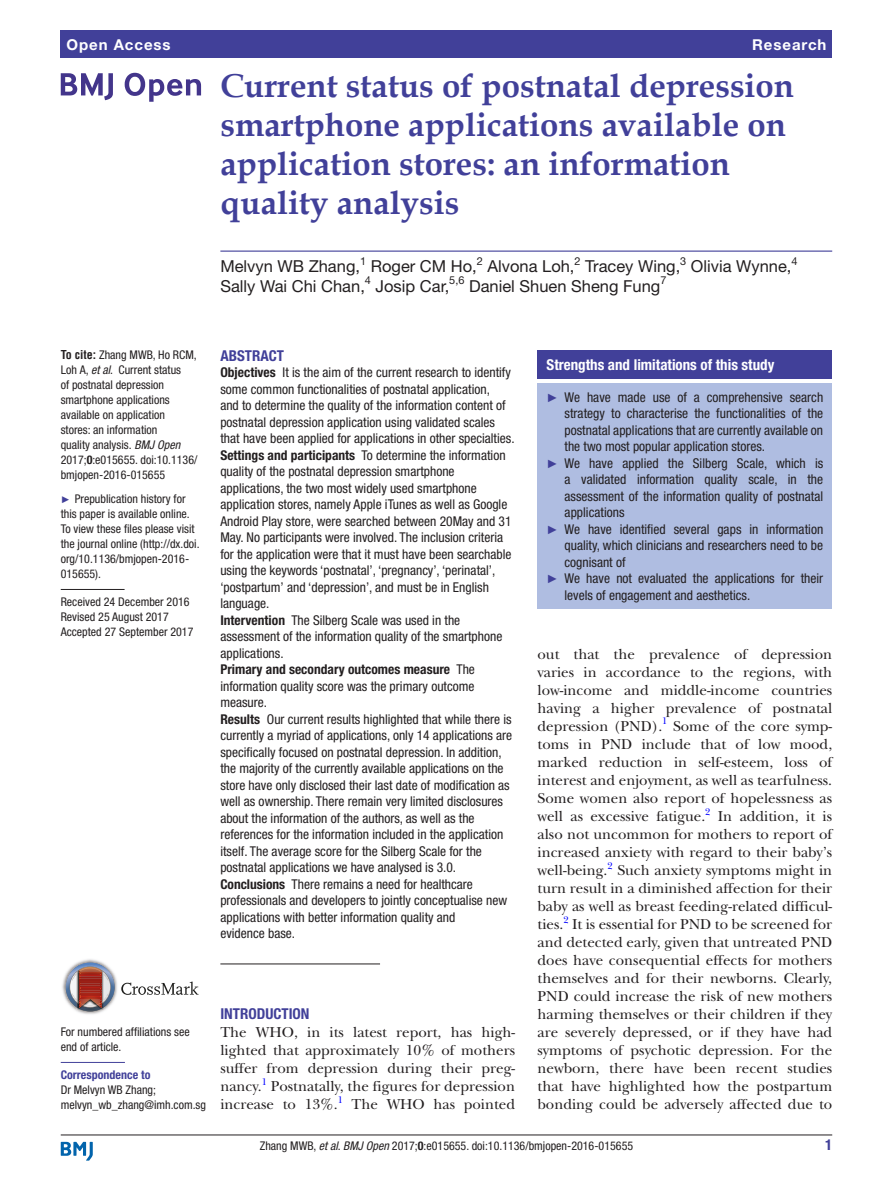
<style>
.page{position:relative;width:893px;height:1191px;background:#fff}
.page>*{position:absolute;margin:0;border:0;box-sizing:border-box;transform-origin:0 0}
.t1{font:700 33px/39px "Book Antiqua";color:#414099}
.t2{font:16.5px "Helvetica Neue LT Std";color:#231f20}
.t3{font:15px/18px "New Baskerville";color:#231f20;text-align:justify}
.t4{font:700 condensed 15px "Helvetica Neue LT Std";color:#fff}
.t5{font:700 condensed 15px "Helvetica Neue LT Std";color:#414099}
.t6{font:700 15px "Helvetica Neue LT Std";letter-spacing:.065em;color:#fff}
.t7{font:condensed 13.5px/16.5px "Helvetica Neue LT Std";color:#231f20}
.t8{font:condensed 12px/15px "Helvetica Neue LT Std";color:#231f20}
.t9{font:700 condensed 12px "Helvetica Neue LT Std";color:#414099}
.t10{font:10.95px "Helvetica Neue LT Std";color:#231f20}
.t11{font:9.9px "New Baskerville";color:#00f}
.s1{font-family:"Helvetica LT Std";font-weight:700}
.s2{font-style:italic}
.s3{font-weight:700}
.s4{font-family:"Arial";font-stretch:normal;font-size:9.75px;color:#414099}
.s5{font-family:"Arial";font-stretch:normal;font-size:12px;color:#414099}
</style>
<div class="page">
<hr style="left:61px;top:1134px;width:771px;height:1px;background:#231f20">
<svg style="left:61px;top:1141px;width:32px;height:19px"></svg>
<div style="left:61px;top:31px;width:771px;height:27px;background:#414099"></div>
<hr style="left:220px;top:963px;width:160px;height:1px;background:#231f20">
<hr style="left:220px;top:250px;width:612px;height:2px;background:#414099">
<hr style="left:61px;top:589px;width:64px;height:1px;background:#231f20">
<hr style="left:61px;top:1062px;width:64px;height:1px;background:#414099">
<svg style="left:61px;top:73px;width:52px;height:27px"></svg>
<svg style="left:125px;top:73px;width:76px;height:29px"></svg>
<img style="left:62px;top:959px;width:55px;height:55px">
<svg style="left:66px;top:962px;width:49px;height:49px;background:#a78689"></svg>
<svg style="left:121px;top:981px;width:78px;height:13px"></svg>
<div style="left:538px;top:350px;width:294px;height:29px;background:#414099"></div>
<div style="left:538px;top:383px;width:294px;height:225px;background:#afbde1"></div>
<p class="t6" style="left:66px;top:35px;width:106px">Open Access</p>
<p class="t6" style="left:752px;top:35px;width:76px">Research</p>
<h1 class="t1" style="left:220px;top:66px;width:575px">Current status of postnatal depression smartphone applications available on application stores: an information quality analysis</h1>
<p class="t2" style="left:220px;top:257px;width:141px">Melvyn WB Zhang,</p>
<p class="t10" style="left:360px;top:254px;width:8px">1</p>
<p class="t2" style="left:371px;top:257px;width:108px">Roger CM Ho,</p>
<p class="t10" style="left:477px;top:254px;width:8px">2</p>
<p class="t2" style="left:487px;top:257px;width:89px">Alvona Loh,</p>
<p class="t10" style="left:575px;top:254px;width:8px">2</p>
<p class="t2" style="left:585px;top:257px;width:97px">Tracey Wing,</p>
<p class="t10" style="left:680px;top:254px;width:8px">3</p>
<p class="t2" style="left:691px;top:257px;width:102px">Olivia Wynne,</p>
<p class="t10" style="left:791px;top:254px;width:8px">4</p>
<p class="t2" style="left:220px;top:276px;width:146px">Sally Wai Chi Chan,</p>
<p class="t10" style="left:365px;top:274px;width:8px">4</p>
<p class="t2" style="left:376px;top:276px;width:75px">Josip Car,</p>
<p class="t10" style="left:449px;top:274px;width:17px">5,6</p>
<p class="t2" style="left:469px;top:276px;width:193px">Daniel Shuen Sheng Fung</p>
<p class="t10" style="left:660px;top:274px;width:8px">7</p>
<p class="t8" style="left:61px;top:347px;width:138px"><span class="s1">To cite:</span> Zhang MWB, Ho RCM,<br>Loh A, <span class="s2">et al</span>. Current status<br>of postnatal depression smartphone applications available on application stores: an information<br>quality analysis. <span class="s2">BMJ Open<br></span>2017;<span class="s3">0</span>:e015655. doi:10.1136/ bmjopen-2016-015655</p>
<p class="t8" style="left:61px;top:491px;width:140px"><span class="s4">►</span> Prepublication history for this paper is available online.<br>To view these files please visit the journal online (http://dx.doi. org/10.1136/bmjopen-2016-<br>015655).</p>
<p class="t8" style="left:61px;top:594px;width:134px">Received 24 December 2016<br>Revised 25 August 2017<br>Accepted 27 September 2017</p>
<p class="t8" style="left:61px;top:1024px;width:130px">For numbered affiliations see end of article.</p>
<p class="t9" style="left:61px;top:1067px;width:91px">Correspondence to</p>
<p class="t8" style="left:61px;top:1082px;width:147px">Dr Melvyn WB Zhang; melvyn_wb_zhang@imh.com.sg</p>
<p class="t5" style="left:220px;top:346px;width:65px">Abstract</p>
<p class="t7" style="left:220px;top:364px;width:296px"><span class="s3">Objectives</span> It is the aim of the current research to identify some common functionalities of postnatal application,<br>and to determine the quality of the information content of postnatal depression application using validated scales that have been applied for applications in other specialties.<br><span class="s3">Settings and participants</span> To determine the information quality of the postnatal depression smartphone applications, the two most widely used smartphone application stores, namely Apple iTunes as well as Google Android Play store, were searched between 20May and 31<br>May. No participants were involved. The inclusion criteria for the application were that it must have been searchable using the keywords ‘postnatal’, ‘pregnancy’, ‘perinatal’, ‘postpartum’ and ‘depression’, and must be in English language.<br><span class="s3">Intervention</span> The Silberg Scale was used in the assessment of the information quality of the smartphone applications.<br><span class="s3">Primary and secondary outcomes measure</span> The information quality score was the primary outcome measure.<br><span class="s3">Results</span> Our current results highlighted that while there is currently a myriad of applications, only 14 applications are specifically focused on postnatal depression. In addition, the majority of the currently available applications on the store have only disclosed their last date of modification as well as ownership. There remain very limited disclosures about the information of the authors, as well as the references for the information included in the application itself. The average score for the Silberg Scale for the postnatal applications we have analysed is 3.0.<br><span class="s3">Conclusions</span> There remains a need for healthcare professionals and developers to jointly conceptualise new applications with better information quality and<br>evidence base.</p>
<p class="t5" style="left:220px;top:1005px;width:91px">Introduction</p>
<p class="t3" style="left:220px;top:1023px;width:296px">The WHO, in its latest report, has high&shy;lighted that approximately 10% of mothers suffer from depression during their preg&shy;nancy.</p>
<p class="t11" style="left:262px;top:1075px;width:7px">1</p>
<p class="t3" style="left:220px;top:1077px;width:296px;text-indent:50px">Postnatally, the figures for depression increase to 13%.<sup>1</sup></p>
<p class="t3" style="left:352px;top:1095px;width:165px">The WHO has pointed</p>
<p class="t4" style="left:547px;top:355px;width:229px">Strengths and limitations of this study</p>
<p class="t7" style="left:547px;top:388px;width:278px"><span class="s5">►</span> We have made use of a comprehensive search</p>
<p class="t7" style="left:565px;top:405px;width:260px">strategy to characterise the functionalities of the</p>
<p class="t7" style="left:565px;top:421px;width:260px">postnatal applications that are currently available on</p>
<p class="t7" style="left:565px;top:438px;width:202px">the two most popular application stores.</p>
<p class="t7" style="left:547px;top:454px;width:278px"><span class="s5">►</span> We have applied the Silberg Scale, which is</p>
<p class="t7" style="left:565px;top:471px;width:260px">a validated information quality scale, in the</p>
<p class="t7" style="left:565px;top:487px;width:260px">assessment of the information quality of postnatal</p>
<p class="t7" style="left:565px;top:504px;width:62px">applications</p>
<p class="t7" style="left:547px;top:520px;width:278px"><span class="s5">►</span> We have identified several gaps in information</p>
<p class="t7" style="left:565px;top:537px;width:260px">quality, which clinicians and researchers need to be</p>
<p class="t7" style="left:565px;top:553px;width:62px">cognisant of</p>
<p class="t7" style="left:547px;top:570px;width:278px"><span class="s5">►</span> We have not evaluated the applications for their</p>
<p class="t7" style="left:565px;top:586px;width:187px">levels of engagement and aesthetics.</p>
<p class="t3" style="left:538px;top:645px;width:296px">out that the prevalence of depression varies in accordance to the regions, with low-income and middle-income countries having a higher prevalence of postnatal depression (PND).<sup>1</sup> Some of the core symp&shy;toms in PND include that of low mood, marked reduction in self-esteem, loss of interest and enjoyment, as well as tearfulness.<br>Some women also report of hopelessness as well as excessive fatigue.</p>
<p class="t11" style="left:705px;top:805px;width:7px">2</p>
<p class="t3" style="left:538px;top:807px;width:296px;text-indent:180px">In addition, it is also not uncommon for mothers to report of increased anxiety with regard to their baby’s well-being.</p>
<p class="t11" style="left:607px;top:859px;width:7px">2</p>
<p class="t3" style="left:538px;top:861px;width:296px;text-indent:80px">Such anxiety symptoms might in turn result in a diminished affection for their baby as well as breast feeding-related difficul&shy;ties.</p>
<p class="t11" style="left:563px;top:913px;width:7px">2</p>
<p class="t3" style="left:538px;top:915px;width:296px;text-indent:34px">It is essential for PND to be screened for and detected early, given that untreated PND does have consequential effects for mothers themselves and for their newborns. Clearly, PND could increase the risk of new mothers harming themselves or their children if they are severely depressed, or if they have had symptoms of psychotic depression. For the newborn, there have been recent studies that have highlighted how the postpartum bonding could be adversely affected due to</p>
<p class="t8" style="left:260px;top:1137px;width:375px">Zhang MWB, <span class="s2">et al</span>. <span class="s2">BMJ Open</span> 2017;<span class="s3">0</span>:e015655. doi:10.1136/bmjopen-2016-015655</p>
<p class="t5" style="left:825px;top:1135px;width:9px">1</p>
</div>
